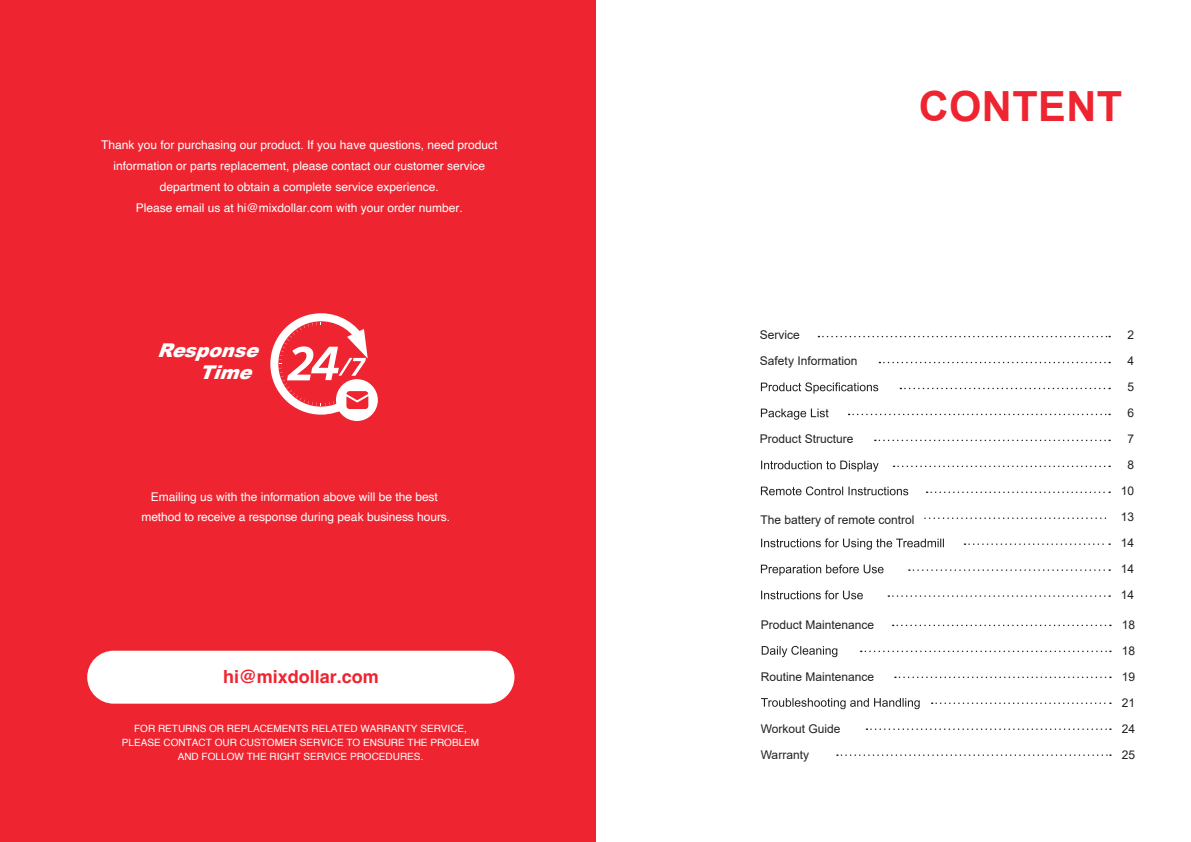
<style>
.page{position:relative;width:1191px;height:842px;background:#fff}
.page>*{position:absolute;margin:0;border:0;box-sizing:border-box;transform-origin:0 0}
.t1{font:700 41.6px "Arial";letter-spacing:.01em;color:#ee2530}
.t2{font:italic 900 19px/22.8px "Arial";color:#fff}
.t3{font:700 18px "Helvetica";color:#ee2530}
.t4{font:12px/21px "Helvetica";color:#fff;text-align:center}
.t5{font:12px/26px "Arial";color:#231f20}
.t6{font:10px/14px "Helvetica";color:#fff;text-align:center}
</style>
<div class="page">
<div style="left:0;top:0;width:595px;height:842px;background:#ee2530"></div>
<svg style="left:761px;top:382px;width:117px;height:12px"></svg>
<svg style="left:761px;top:409px;width:67px;height:11px"></svg>
<svg style="left:761px;top:461px;width:117px;height:11px"></svg>
<svg style="left:761px;top:486px;width:147px;height:9px"></svg>
<svg style="left:761px;top:538px;width:183px;height:12px"></svg>
<svg style="left:761px;top:564px;width:122px;height:12px"></svg>
<svg style="left:761px;top:590px;width:102px;height:9px"></svg>
<svg style="left:761px;top:646px;width:76px;height:11px"></svg>
<svg style="left:761px;top:698px;width:158px;height:11px"></svg>
<svg style="left:879px;top:362px;width:231px;height:1px"></svg>
<svg style="left:818px;top:336px;width:292px;height:1px"></svg>
<svg style="left:909px;top:569px;width:201px;height:2px"></svg>
<svg style="left:837px;top:754px;width:274px;height:2px"></svg>
<svg style="left:893px;top:466px;width:217px;height:1px"></svg>
<svg style="left:860px;top:651px;width:251px;height:1px"></svg>
<svg style="left:900px;top:388px;width:210px;height:1px"></svg>
<svg style="left:888px;top:595px;width:222px;height:2px"></svg>
<svg style="left:926px;top:491px;width:184px;height:2px"></svg>
<svg style="left:895px;top:676px;width:216px;height:2px"></svg>
<svg style="left:848px;top:414px;width:262px;height:1px"></svg>
<svg style="left:925px;top:517px;width:181px;height:2px"></svg>
<svg style="left:931px;top:702px;width:180px;height:2px"></svg>
<svg style="left:875px;top:440px;width:235px;height:1px"></svg>
<svg style="left:892px;top:625px;width:219px;height:1px"></svg>
<svg style="left:964px;top:543px;width:146px;height:2px"></svg>
<svg style="left:866px;top:728px;width:245px;height:2px"></svg>
<div style="left:336px;top:379px;width:42px;height:42px;background:#fff;border-radius:50%"></div>
<svg style="left:270px;top:313px;width:98px;height:102px"></svg>
<div style="left:87px;top:651px;width:427px;height:53px;background:#fff;border-radius:26px"></div>
<p class="t4" style="left:101px;top:135px;width:398px">Thank you for purchasing our product. If you have questions, need product information or parts replacement, please contact our customer service department to obtain a complete service experience.<br>Please email us at hi@mixdollar.com with your order number.</p>
<h2 class="t2" style="left:199px;top:338px;width:70px;text-indent:-42px">Response<br>Time</h2>
<p class="t4" style="left:141px;top:487px;width:310px;line-height:20px">Emailing us with the information above will be the best method to receive a response during peak business hours.</p>
<h3 class="t3" style="left:223px;top:662px;width:157px">hi@mixdollar.com</h3>
<p class="t6" style="left:122px;top:721px;width:359px">FOR RETURNS OR REPLACEMENTS RELATED WARRANTY SERVICE,<br>PLEASE CONTACT OUR CUSTOMER SERVICE TO ENSURE THE PROBLEM<br>AND FOLLOW THE RIGHT SERVICE PROCEDURES.</p>
<h1 class="t1" style="left:918px;top:77px;width:205px">CONTENT</h1>
<p class="t5" style="left:760px;top:322px;width:99px">Service<br>Safety Information</p>
<p class="t5" style="left:760px;top:426px;width:95px">Product Structure</p>
<p class="t5" style="left:760px;top:506px;width:156px">The battery of remote control</p>
<p class="t5" style="left:760px;top:611px;width:115px">Product Maintenance</p>
<p class="t5" style="left:760px;top:663px;width:115px">Routine Maintenance</p>
<p class="t5" style="left:760px;top:715px;width:81px">Workout Guide<br>Warranty</p>
<p class="t5" style="left:1121px;top:322px;width:15px;text-align:center">2<br>4<br>5<br>6<br>7<br>8<br>10<br>13<br>14<br>14<br>14</p>
<p class="t5" style="left:1121px;top:611px;width:15px;text-align:justify">18<br>18<br>19<br>21<br>24<br>25</p>
</div>
